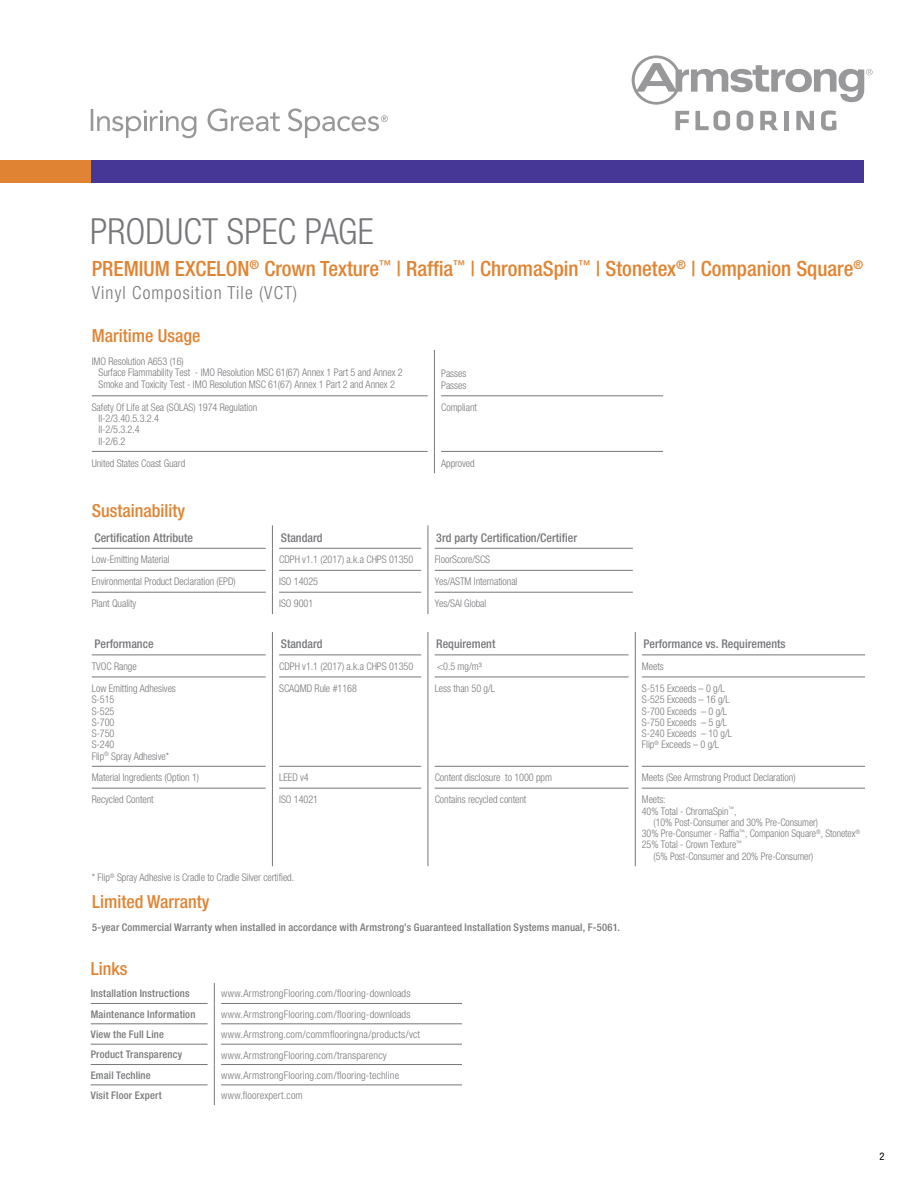
<style>
.page{position:relative;width:918px;height:1188px;background:#fff}
.page>*{position:absolute;margin:0;border:0;box-sizing:border-box;transform-origin:0 0}
.t1{font:300 condensed 36px "Helvetica Neue";color:#76777a}
.t2{font:500 condensed 21px "Helvetica Neue";color:#e08433}
.t3{font:500 condensed 18px "Helvetica Neue";color:#e08433}
.t4{font:300 condensed 18px "Helvetica Neue";letter-spacing:.06em;color:#76777a}
.t5{font:500 condensed 12px "Helvetica Neue";color:#76777a}
.t6{font:300 condensed 10.5px/11.2px "Helvetica Neue";letter-spacing:-.005em;color:#76777a}
.t7{font:300 condensed 10.5px "Helvetica Neue";letter-spacing:.015em;color:#76777a}
.t8{font:500 condensed 10.5px "Helvetica Neue";letter-spacing:.02em;color:#76777a}
.t9{font:300 condensed 10.5px "Helvetica Neue";letter-spacing:-.005em;color:#76777a;scale:.95 1}
.t10{font:condensed 10.5px "Helvetica Neue";color:#000}
</style>
<div class="page">
<div style="left:91px;top:161px;width:773px;height:22px;background:#463797"></div>
<svg style="left:632px;top:55px;width:241px;height:76px"></svg>
<div style="left:0;top:161px;width:91px;height:22px;background:#e08433"></div>
<svg style="left:208px;top:108px;width:72px;height:23px"></svg>
<svg style="left:91px;top:109px;width:105px;height:29px"></svg>
<svg style="left:288px;top:108px;width:100px;height:30px"></svg>
<svg style="left:92px;top:525px;width:541px;height:89px"></svg>
<hr style="left:92px;top:548px;width:174px;height:1px;background:#76777a">
<hr style="left:279px;top:548px;width:142px;height:1px;background:#76777a">
<hr style="left:435px;top:548px;width:198px;height:1px;background:#76777a">
<hr style="left:92px;top:570px;width:174px;height:1px;background:#76777a">
<hr style="left:92px;top:592px;width:174px;height:1px;background:#76777a">
<hr style="left:279px;top:570px;width:142px;height:1px;background:#76777a">
<hr style="left:279px;top:592px;width:142px;height:1px;background:#76777a">
<hr style="left:435px;top:570px;width:198px;height:1px;background:#76777a">
<hr style="left:435px;top:592px;width:198px;height:1px;background:#76777a">
<svg style="left:92px;top:655px;width:773px;height:212px"></svg>
<svg style="left:272px;top:632px;width:1px;height:45px"></svg>
<hr style="left:272px;top:677px;width:1px;height:89px;background:#76777a">
<svg style="left:272px;top:766px;width:1px;height:22px"></svg>
<hr style="left:272px;top:788px;width:1px;height:78px;background:#76777a">
<svg style="left:428px;top:632px;width:1px;height:45px"></svg>
<hr style="left:428px;top:677px;width:1px;height:89px;background:#76777a">
<svg style="left:428px;top:766px;width:1px;height:22px"></svg>
<hr style="left:428px;top:788px;width:1px;height:78px;background:#76777a">
<svg style="left:635px;top:632px;width:1px;height:45px"></svg>
<hr style="left:635px;top:677px;width:1px;height:89px;background:#76777a">
<svg style="left:635px;top:766px;width:1px;height:22px"></svg>
<hr style="left:635px;top:788px;width:1px;height:78px;background:#76777a">
<hr style="left:92px;top:655px;width:174px;height:1px;background:#76777a">
<hr style="left:279px;top:655px;width:142px;height:1px;background:#76777a">
<hr style="left:435px;top:655px;width:194px;height:1px;background:#76777a">
<hr style="left:642px;top:655px;width:223px;height:1px;background:#76777a">
<hr style="left:92px;top:677px;width:174px;height:1px;background:#76777a">
<hr style="left:92px;top:766px;width:174px;height:1px;background:#76777a">
<hr style="left:92px;top:788px;width:174px;height:1px;background:#76777a">
<hr style="left:279px;top:677px;width:142px;height:1px;background:#76777a">
<hr style="left:279px;top:766px;width:142px;height:1px;background:#76777a">
<hr style="left:279px;top:788px;width:142px;height:1px;background:#76777a">
<hr style="left:435px;top:677px;width:194px;height:1px;background:#76777a">
<hr style="left:435px;top:766px;width:194px;height:1px;background:#76777a">
<hr style="left:435px;top:788px;width:194px;height:1px;background:#76777a">
<hr style="left:642px;top:677px;width:223px;height:1px;background:#76777a">
<hr style="left:642px;top:766px;width:223px;height:1px;background:#76777a">
<hr style="left:642px;top:788px;width:223px;height:1px;background:#76777a">
<svg style="left:92px;top:395px;width:571px;height:56px"></svg>
<hr style="left:434px;top:350px;width:1px;height:46px;background:#76777a">
<hr style="left:434px;top:396px;width:1px;height:55px;background:#76777a">
<svg style="left:434px;top:451px;width:1px;height:22px"></svg>
<hr style="left:92px;top:396px;width:336px;height:1px;background:#76777a">
<hr style="left:441px;top:396px;width:222px;height:1px;background:#76777a">
<hr style="left:92px;top:451px;width:336px;height:1px;background:#76777a">
<hr style="left:441px;top:451px;width:222px;height:1px;background:#76777a">
<svg style="left:221px;top:1023px;width:241px;height:62px"></svg>
<hr style="left:91px;top:1003px;width:117px;height:1px;background:#76777a">
<hr style="left:221px;top:1003px;width:241px;height:1px;background:#76777a">
<hr style="left:91px;top:1024px;width:117px;height:1px;background:#76777a">
<hr style="left:221px;top:1024px;width:241px;height:1px;background:#76777a">
<hr style="left:91px;top:1044px;width:117px;height:1px;background:#76777a">
<hr style="left:221px;top:1044px;width:241px;height:1px;background:#76777a">
<hr style="left:91px;top:1064px;width:117px;height:1px;background:#76777a">
<hr style="left:221px;top:1064px;width:241px;height:1px;background:#76777a">
<hr style="left:91px;top:1085px;width:117px;height:1px;background:#76777a">
<svg style="left:214px;top:983px;width:1px;height:122px"></svg>
<hr style="left:221px;top:1085px;width:241px;height:1px;background:#76777a">
<h1 class="t1" style="left:90px;top:210px;width:285px">PRODUCT SPEC PAGE</h1>
<h2 class="t2" style="left:92px;top:256px;width:773px">PREMIUM EXCELON<sup>®</sup> Crown Texture<sup>™</sup> |│Raffia<sup>™</sup> |│ChromaSpin<sup>™</sup> |│Stonetex<sup>®</sup> |│Companion Square<sup>®</sup></h2>
<h3 class="t4" style="left:92px;top:282px;width:207px">Vinyl Composition Tile (VCT)</h3>
<h3 class="t3" style="left:92px;top:325px;width:110px">Maritime Usage</h3>
<p class="t6" style="left:99px;top:356px;width:306px;text-indent:-7px">IMO Resolution A653 (16)<br>Surface Flammability Test - IMO Resolution MSC 61(67) Annex 1 Part 5 and Annex 2<br>Smoke and Toxicity Test - IMO Resolution MSC 61(67) Annex 1 Part 2 and Annex 2</p>
<p class="t6" style="left:441px;top:367px;width:27px;line-height:12px">Passes<br>Passes</p>
<p class="t6" style="left:99px;top:401px;width:160px;text-indent:-7px">Safety Of Life at Sea (SOLAS) 1974 Regulation<br>II-2/3.40.5.3.2.4<br>II-2/5.3.2.4<br>II-2/6.2</p>
<p class="t6" style="left:441px;top:401px;width:37px">Compliant</p>
<p class="t6" style="left:92px;top:457px;width:95px">United States Coast Guard</p>
<p class="t6" style="left:441px;top:457px;width:35px">Approved</p>
<h3 class="t3" style="left:92px;top:500px;width:95px">Sustainability</h3>
<p class="t5" style="left:94px;top:530px;width:100px">Certification Attribute</p>
<p class="t5" style="left:281px;top:530px;width:43px">Standard</p>
<p class="t5" style="left:436px;top:530px;width:142px">3rd party Certification/Certifier</p>
<p class="t6" style="left:92px;top:554px;width:79px">Low-Emitting Material</p>
<p class="t6" style="left:279px;top:554px;width:136px">CDPH v1.1 (2017) a.k.a CHPS 01350</p>
<p class="t6" style="left:435px;top:554px;width:57px">FloorScore/SCS</p>
<p class="t6" style="left:92px;top:576px;width:145px">Environmental Product Declaration (EPD)</p>
<p class="t6" style="left:279px;top:576px;width:40px">ISO 14025</p>
<p class="t6" style="left:435px;top:576px;width:84px">Yes/ASTM International</p>
<p class="t6" style="left:92px;top:598px;width:46px">Plant Quality</p>
<p class="t6" style="left:279px;top:598px;width:36px">ISO 9001</p>
<p class="t6" style="left:435px;top:598px;width:53px">Yes/SAI Global</p>
<p class="t5" style="left:94px;top:637px;width:61px">Performance</p>
<p class="t5" style="left:281px;top:637px;width:43px">Standard</p>
<p class="t5" style="left:436px;top:637px;width:61px">Requirement</p>
<p class="t5" style="left:644px;top:637px;width:144px">Performance vs. Requirements</p>
<p class="t6" style="left:92px;top:661px;width:46px">TVOC Range</p>
<p class="t6" style="left:279px;top:661px;width:136px">CDPH v1.1 (2017) a.k.a CHPS 01350</p>
<p class="t6" style="left:437px;top:661px;width:46px">&lt;0.5 mg/m³</p>
<p class="t6" style="left:642px;top:661px;width:23px">Meets</p>
<p class="t6" style="left:92px;top:683px;width:86px">Low Emitting Adhesives<br>S-515<br>S-525<br>S-700<br>S-750<br>S-240<br>Flip<sup>®</sup> Spray Adhesive*</p>
<p class="t6" style="left:279px;top:683px;width:79px">SCAQMD Rule #1168</p>
<p class="t6" style="left:435px;top:683px;width:62px">Less than 50 g/L</p>
<p class="t6" style="left:642px;top:683px;width:92px">S-515 Exceeds – 0 g/L<br>S-525 Exceeds – 16 g/L<br>S-700 Exceeds – 0 g/L<br>S-750 Exceeds – 5 g/L<br>S-240 Exceeds – 10 g/L<br>Flip<sup>®</sup> Exceeds – 0 g/L</p>
<p class="t6" style="left:92px;top:772px;width:109px">Material Ingredients (Option 1)</p>
<p class="t6" style="left:279px;top:772px;width:31px">LEED v4</p>
<p class="t6" style="left:435px;top:772px;width:119px">Content disclosure to 1000 ppm</p>
<p class="t6" style="left:642px;top:772px;width:155px">Meets (See Armstrong Product Declaration)</p>
<p class="t6" style="left:92px;top:794px;width:63px">Recycled Content</p>
<p class="t6" style="left:279px;top:794px;width:40px">ISO 14021</p>
<p class="t6" style="left:435px;top:794px;width:93px">Contains recycled content</p>
<p class="t9" style="left:642px;top:794px;width:27px">Meets:</p>
<p class="t9" style="left:642px;top:805px;width:101px">40% Total - ChromaSpin<sup>™</sup>,</p>
<p class="t9" style="left:654px;top:816px;width:175px">(10% Post-Consumer and 30% Pre-Consumer)</p>
<p class="t9" style="left:642px;top:827px;width:231px">30% Pre-Consumer - Raffia<sup>™</sup>, Companion Square<sup>®</sup>, Stonetex<sup>®</sup></p>
<p class="t9" style="left:642px;top:839px;width:107px">25% Total - Crown Texture<sup>™</sup></p>
<p class="t9" style="left:654px;top:850px;width:170px">(5% Post-Consumer and 20% Pre-Consumer)</p>
<p class="t6" style="left:92px;top:872px;width:204px">* Flip<sup>®</sup> Spray Adhesive is Cradle to Cradle Silver certified.</p>
<h3 class="t3" style="left:92px;top:891px;width:119px">Limited Warranty</h3>
<p class="t8" style="left:92px;top:921px;width:529px">5-year Commercial Warranty when installed in accordance with Armstrong’s Guaranteed Installation Systems manual, F-5061.</p>
<h3 class="t3" style="left:91px;top:958px;width:38px">Links</h3>
<p class="t8" style="left:91px;top:987px;width:100px">Installation Instructions</p>
<p class="t7" style="left:221px;top:988px;width:191px">www.ArmstrongFlooring.com/flooring-downloads</p>
<p class="t8" style="left:91px;top:1008px;width:106px">Maintenance Information</p>
<p class="t7" style="left:221px;top:1008px;width:191px">www.ArmstrongFlooring.com/flooring-downloads</p>
<p class="t8" style="left:91px;top:1028px;width:75px">View the Full Line</p>
<p class="t7" style="left:221px;top:1028px;width:201px">www.Armstrong.com/commflooringna/products/vct</p>
<p class="t8" style="left:91px;top:1048px;width:93px">Product Transparency</p>
<p class="t7" style="left:221px;top:1049px;width:167px">www.ArmstrongFlooring.com/transparency</p>
<p class="t8" style="left:91px;top:1069px;width:61px">Email Techline</p>
<p class="t7" style="left:221px;top:1069px;width:180px">www.ArmstrongFlooring.com/flooring-techline</p>
<p class="t8" style="left:91px;top:1089px;width:73px">Visit Floor Expert</p>
<p class="t7" style="left:221px;top:1090px;width:83px">www.floorexpert.com</p>
<p class="t10" style="left:879px;top:1151px;width:7px">2</p>
</div>
